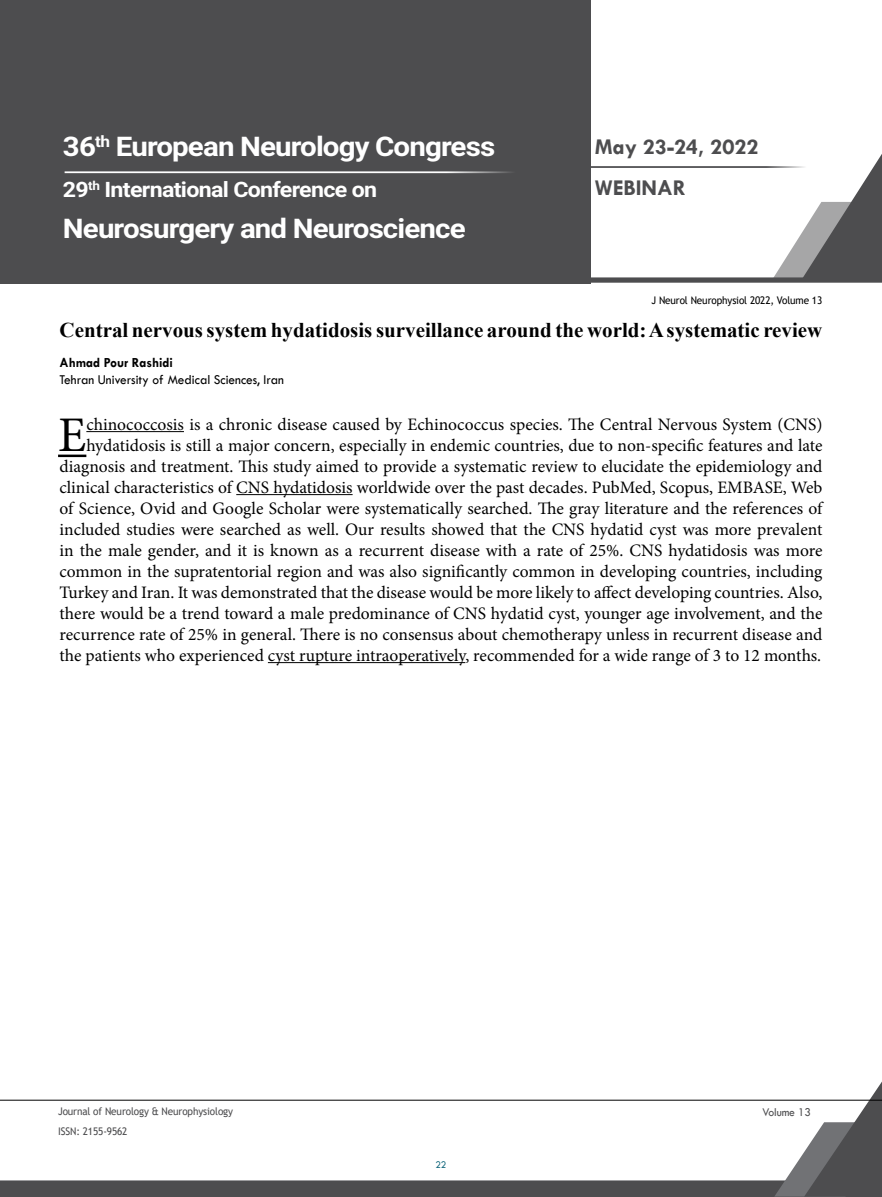
<style>
.page{position:relative;width:882px;height:1197px;background:#fff}
.page>*{position:absolute;margin:0;border:0;box-sizing:border-box;transform-origin:0 0}
.t1{font:49.88px "Minion Pro";color:#000}
.t2{font:700 27.12px "Roboto";letter-spacing:-.03em;color:#fff;scale:1.09 1}
.t3{font:700 22.75px/41.1px "Tw Cen";color:#4d4d4f}
.t4{font:700 21.35px "Roboto";letter-spacing:-.03em;color:#fff;scale:1.09 1}
.t5{font:700 21px "Times New Roman";color:#000}
.t6{font:17.5px/21px "Minion Pro";color:#000;text-align:right}
.t7{font:14px "Tw Cen";color:#000;scale:.95 1}
.t8{font:700 14px "Tw Cen";color:#000;scale:.95 1}
.t9{font:12.25px "Tw Cen";letter-spacing:-.01em;color:#4d4d4f;scale:.95 1}
.t10{font:10.5px "Trebuchet MS";letter-spacing:-.01em;color:#4d4d4f;scale:.95 1}
.t11{font:10.5px "Trebuchet MS";letter-spacing:-.01em;color:#000;scale:.95 1}
.t12{font:10.5px "Tw Cen";color:#15697e;scale:.95 1}
</style>
<div class="page">
<svg style="left:0;top:1081px;width:882px;height:116px"></svg>
<hr style="left:0;top:1100px;width:882px;height:1px;background:#000">
<div style="left:0;top:0;width:590px;height:283px;background:#4d4d4f"></div>
<svg style="left:64px;top:153px;width:818px;height:130px"></svg>
<hr style="left:65px;top:171px;width:477px;height:2px;background:#fff">
<hr style="left:58px;top:455px;width:28px;height:2px;background:#000">
<hr style="left:86px;top:431px;width:98px;height:1px;background:#000">
<hr style="left:236px;top:494px;width:117px;height:1px;background:#000">
<hr style="left:268px;top:662px;width:197px;height:1px;background:#000">
<h2 class="t2" style="left:63px;top:128px;width:398px">36<sup>th</sup> European Neurology Congress</h2>
<p class="t4" style="left:63px;top:174px;width:290px">29<sup>th</sup> International Conference on</p>
<h2 class="t2" style="left:63px;top:209px;width:371px">Neurosurgery and Neuroscience</h2>
<h3 class="t3" style="left:595px;top:126px;width:165px">May 23-24, 2022<br>WEBINAR</h3>
<p class="t11" style="left:651px;top:293px;width:181px">J Neurol Neurophysiol 2022, Volume 13</p>
<p class="t5" style="left:60px;top:314px;width:764px">Central nervous system hydatidosis surveillance around the world: A systematic review</p>
<p class="t8" style="left:60px;top:354px;width:121px">Ahmad Pour Rashidi</p>
<p class="t7" style="left:60px;top:371px;width:238px">Tehran University of Medical Sciences, Iran</p>
<h1 class="t1" style="left:58px;top:402px;width:30px">E</h1>
<p class="t6" style="left:60px;top:414px;width:765px">chinococcosis is a chronic disease caused by Echinococcus species. The Central Nervous System (CNS) hydatidosis is still a major concern, especially in endemic countries, due to non-specific features and late diagnosis and treatment. This study aimed to provide a systematic review to elucidate the epidemiology and clinical characteristics of CNS hydatidosis worldwide over the past decades. PubMed, Scopus, EMBASE, Web of Science, Ovid and Google Scholar were systematically searched. The gray literature and the references of included studies were searched as well. Our results showed that the CNS hydatid cyst was more prevalent in the male gender, and it is known as a recurrent disease with a rate of 25%. CNS hydatidosis was more common in the supratentorial region and was also significantly common in developing countries, including Turkey and Iran. It was demonstrated that the disease would be more likely to affect developing countries. Also, there would be a trend toward a male predominance of CNS hydatid cyst, younger age involvement, and the recurrence rate of 25% in general. There is no consensus about chemotherapy unless in recurrent disease and the patients who experienced cyst rupture intraoperatively, recommended for a wide range of 3 to 12 months.</p>
<p class="t10" style="left:58px;top:1105px;width:186px">Journal of Neurology &amp; Neurophysiology</p>
<p class="t9" style="left:762px;top:1104px;width:53px">Volume 13</p>
<p class="t10" style="left:58px;top:1125px;width:75px">ISSN: 2155-9562</p>
<p class="t12" style="left:436px;top:1159px;width:13px">22</p>
</div>
